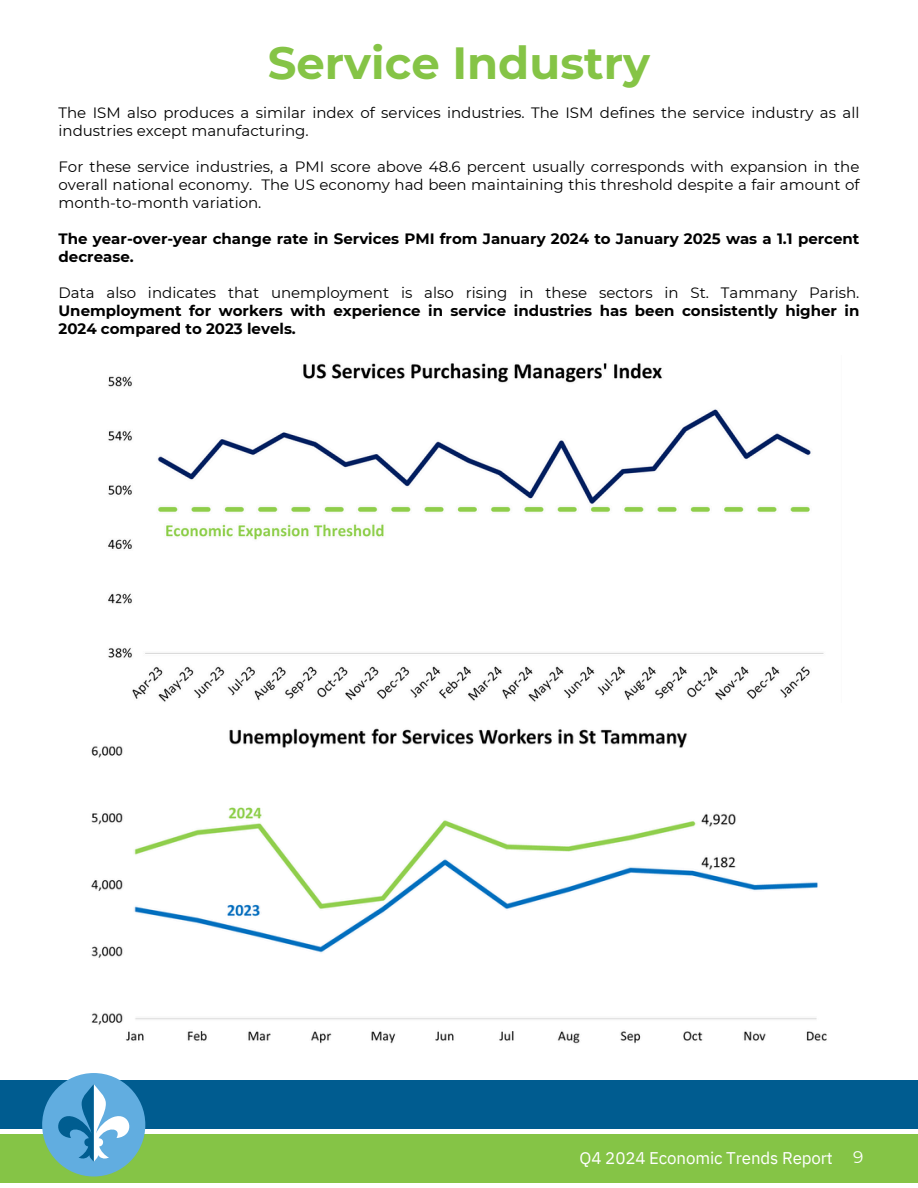
<style>
.page{position:relative;width:918px;height:1188px;background:#fff}
.page>*{position:absolute;margin:0;border:0;box-sizing:border-box;transform-origin:0 0}
.t1{font:700 45px "Montserrat";color:#85c446}
.t2{font:16.95px "IBM Plex Sans";letter-spacing:-.01em;color:#fff}
.t3{font:16.95px "Montserrat";color:#fff}
.t4{font:15px/18px "Montserrat";color:#000}
.t5{font:700 15px/18px "Montserrat";color:#000}
.s1{font-weight:400}
</style>
<div class="page">
<div style="left:0;top:1134px;width:918px;height:49px;background:#85c446"></div>
<div style="left:0;top:1080px;width:918px;height:49px;background:#005c90"></div>
<img style="left:108px;top:363px;width:716px;height:339px">
<img style="left:91px;top:728px;width:736px;height:316px">
<div style="left:42px;top:1073px;width:103px;height:104px;background:#61ade0;border-radius:50%"></div>
<svg style="left:51px;top:1084px;width:86px;height:78px"></svg>
<p class="t1" style="left:268px;top:36px;width:384px">Service Industry</p>
<h3 class="t4" style="left:59px;top:104px;width:802px">The ISM also produces a similar index of services industries. The ISM defines the service industry as all industries except manufacturing.</h3>
<p class="t4" style="left:59px;top:158px;width:802px;text-align:justify">For these service industries, a PMI score above 48.6 percent usually corresponds with expansion in the overall national economy. The US economy had been maintaining this threshold despite a fair amount of month-to-month variation.</p>
<p class="t5" style="left:59px;top:230px;width:802px">The year-over-year change rate in Services PMI from January 2024 to January 2025 was a 1.1 percent decrease.</p>
<p class="t5" style="left:59px;top:284px;width:802px;text-align:justify"><span class="s1">Data also indicates that unemployment is also rising in these sectors in St. Tammany Parish.<br></span>Unemployment for workers with experience in service industries has been consistently higher in 2024 compared to 2023 levels.</p>
<p class="t2" style="left:580px;top:1147px;width:255px">Q4 2024 Economic Trends Report</p>
<h1 class="t3" style="left:853px;top:1147px;width:12px">9</h1>
</div>
